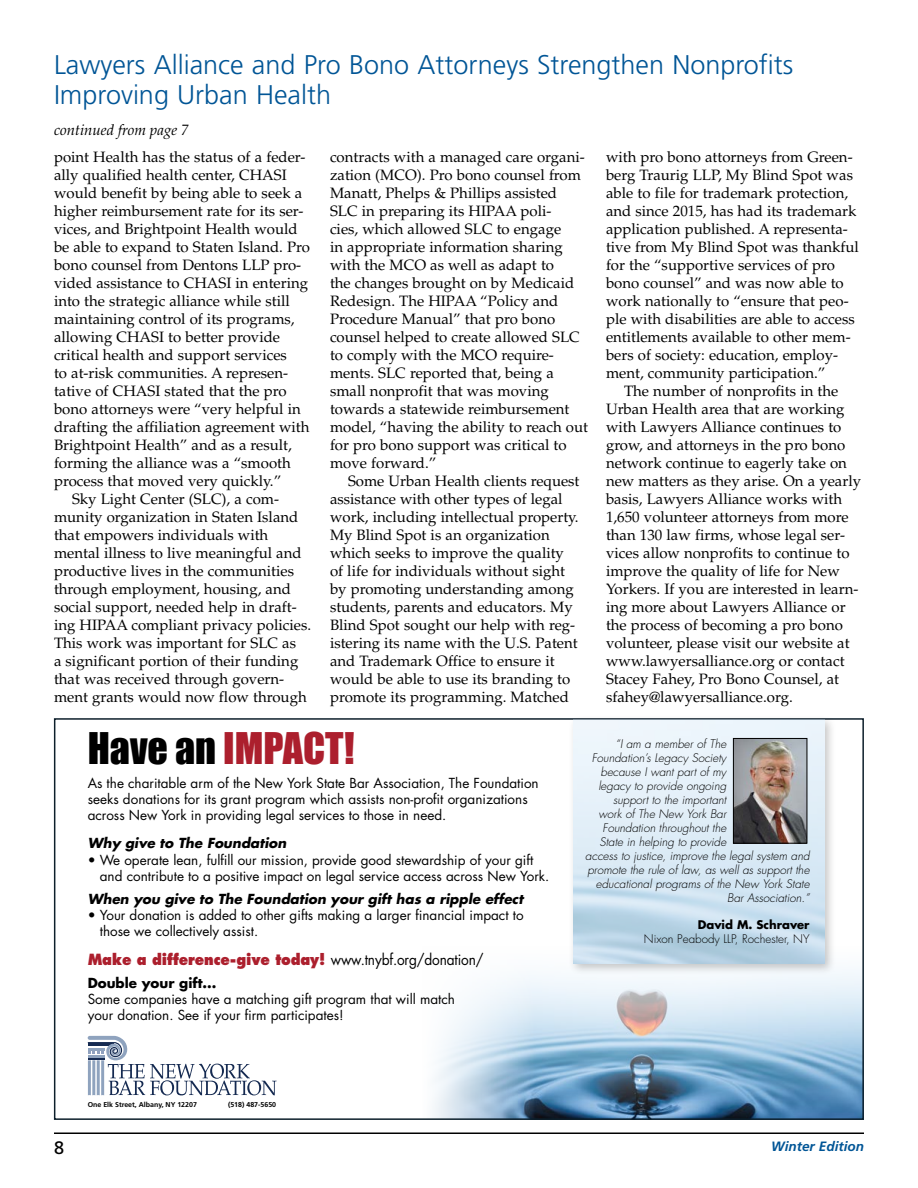
<style>
.page{position:relative;width:918px;height:1188px;background:#fff}
.page>*{position:absolute;margin:0;border:0;box-sizing:border-box;transform-origin:0 0}
.t1{font:40.05px "Impact";color:#ac1f2d}
.t2{font:300 27px/30px "Frutiger";color:#005596}
.t3{font:18px "Frutiger";color:#000}
.t4{font:15px/18px "Palatino";color:#000}
.t5{font:800 15px "Futura";letter-spacing:-.01em;color:#ac1f2d;scale:.91 1}
.t6{font:italic 15px "Palatino";color:#000}
.t7{font:13.5px/16.2px "Futura";color:#000}
.t8{font:italic 700 13.5px "Futura";color:#000}
.t9{font:700 13.5px "Futura";color:#000}
.t10{font:italic 700 13.5px "Frutiger";color:#005596}
.t11{font:italic 300 11.55px "Futura";color:#000}
.t12{font:300 11.55px "Futura";color:#000}
.t13{font:700 11.55px "Futura";color:#000}
.t14{font:700 7.05px "Frutiger";color:#000}
.s1{color:#000}
.s2{font-weight:400;color:#000}
</style>
<div class="page">
<hr style="left:54px;top:1132px;width:810px;height:2px;background:#000">
<img style="left:536px;top:970px;width:325px;height:147px">
<svg style="left:433px;top:975px;width:103px;height:142px"></svg>
<svg style="left:88px;top:1036px;width:189px;height:59px"></svg>
<div style="left:568px;top:714px;width:268px;height:261px;background:#000;opacity:.67"></div>
<img style="left:573px;top:720px;width:252px;height:243px">
<img style="left:735px;top:740px;width:70px;height:102px">
<div style="left:733px;top:738px;width:74px;height:106px;border:1px solid #000"></div>
<h2 class="t2" style="left:54px;top:50px;width:741px">Lawyers Alliance and Pro Bono Attorneys Strengthen Nonprofits<br>Improving Urban Health</h2>
<p class="t6" style="left:54px;top:122px;width:136px">continued from page 7</p>
<p class="t4" style="left:54px;top:148px;width:253px">point Health has the status of a feder-</p>
<p class="t4" style="left:54px;top:166px;width:234px">ally qualified health center, CHASI</p>
<p class="t4" style="left:54px;top:184px;width:250px">would benefit by being able to seek a</p>
<p class="t4" style="left:54px;top:202px;width:251px">higher reimbursement rate for its ser-</p>
<p class="t4" style="left:54px;top:220px;width:245px">vices, and Brightpoint Health would</p>
<p class="t4" style="left:54px;top:238px;width:258px">be able to expand to Staten Island. Pro</p>
<p class="t4" style="left:54px;top:256px;width:249px">bono counsel from Dentons LLP pro-</p>
<p class="t4" style="left:54px;top:274px;width:256px">vided assistance to CHASI in entering</p>
<p class="t4" style="left:54px;top:292px;width:237px">into the strategic alliance while still</p>
<p class="t4" style="left:54px;top:310px;width:242px">maintaining control of its programs,</p>
<p class="t4" style="left:54px;top:328px;width:228px">allowing CHASI to better provide</p>
<p class="t4" style="left:54px;top:346px;width:234px">critical health and support services</p>
<p class="t4" style="left:54px;top:364px;width:236px">to at-risk communities. A represen-</p>
<p class="t4" style="left:54px;top:382px;width:234px">tative of CHASI stated that the pro</p>
<p class="t4" style="left:54px;top:400px;width:248px">bono attorneys were “very helpful in</p>
<p class="t4" style="left:54px;top:418px;width:257px">drafting the affiliation agreement with</p>
<p class="t4" style="left:54px;top:436px;width:239px">Brightpoint Health” and as a result,</p>
<p class="t4" style="left:54px;top:454px;width:238px">forming the alliance was a “smooth</p>
<p class="t4" style="left:54px;top:472px;width:229px">process that moved very quickly.”</p>
<p class="t4" style="left:72px;top:490px;width:209px">Sky Light Center (SLC), a com-</p>
<p class="t4" style="left:54px;top:508px;width:246px">munity organization in Staten Island</p>
<p class="t4" style="left:54px;top:526px;width:216px">that empowers individuals with</p>
<p class="t4" style="left:54px;top:544px;width:249px">mental illness to live meaningful and</p>
<p class="t4" style="left:54px;top:562px;width:242px">productive lives in the communities</p>
<p class="t4" style="left:54px;top:580px;width:238px">through employment, housing, and</p>
<p class="t4" style="left:54px;top:598px;width:244px">social support, needed help in draft-</p>
<p class="t4" style="left:54px;top:616px;width:259px">ing HIPAA compliant privacy policies.</p>
<p class="t4" style="left:54px;top:634px;width:244px">This work was important for SLC as</p>
<p class="t4" style="left:54px;top:652px;width:246px">a significant portion of their funding</p>
<p class="t4" style="left:54px;top:670px;width:232px">that was received through govern-</p>
<p class="t4" style="left:54px;top:688px;width:254px">ment grants would now flow through</p>
<p class="t4" style="left:330px;top:148px;width:259px">contracts with a managed care organi&shy;zation (MCO). Pro bono counsel from Manatt, Phelps &amp; Phillips assisted SLC in preparing its HIPAA poli-<br>cies, which allowed SLC to engage<br>in appropriate information sharing with the MCO as well as adapt to<br>the changes brought on by Medicaid Redesign. The HIPAA “Policy and Procedure Manual” that pro bono counsel helped to create allowed SLC to comply with the MCO require&shy;ments. SLC reported that, being a small nonprofit that was moving towards a statewide reimbursement model, “having the ability to reach out for pro bono support was critical to move forward.”</p>
<p class="t4" style="left:330px;top:472px;width:251px;text-indent:18px">Some Urban Health clients request assistance with other types of legal work, including intellectual property.<br>My Blind Spot is an organization which seeks to improve the quality of life for individuals without sight by promoting understanding among students, parents and educators. My Blind Spot sought our help with reg&shy;istering its name with the U.S. Patent and Trademark Office to ensure it would be able to use its branding to promote its programming. Matched</p>
<p class="t4" style="left:606px;top:148px;width:255px">with pro bono attorneys from Green&shy;berg Traurig LLP, My Blind Spot was able to file for trademark protection, and since 2015, has had its trademark application published. A representa&shy;tive from My Blind Spot was thankful for the “supportive services of pro bono counsel” and was now able to work nationally to “ensure that peo&shy;ple with disabilities are able to access entitlements available to other mem&shy;bers of society: education, employ&shy;ment, community participation.”</p>
<p class="t4" style="left:606px;top:382px;width:257px;text-indent:18px">The number of nonprofits in the Urban Health area that are working with Lawyers Alliance continues to grow, and attorneys in the pro bono network continue to eagerly take on new matters as they arise. On a yearly basis, Lawyers Alliance works with 1,650 volunteer attorneys from more than 130 law firms, whose legal ser&shy;vices allow nonprofits to continue to improve the quality of life for New Yorkers. If you are interested in learn&shy;ing more about Lawyers Alliance or the process of becoming a pro bono volunteer, please visit our website at www.lawyersalliance.org or contact Stacey Fahey, Pro Bono Counsel, at sfahey@lawyersalliance.org.</p>
<h1 class="t1" style="left:88px;top:717px;width:268px"><span class="s1">Have an</span> IMPACT!</h1>
<p class="t7" style="left:88px;top:775px;width:453px">As the charitable arm of the New York State Bar Association, The Foundation seeks donations for its grant program which assists non-profit organizations across New York in providing legal services to those in need.</p>
<p class="t8" style="left:88px;top:834px;width:200px">Why give to The Foundation</p>
<p class="t7" style="left:100px;top:852px;width:451px;text-indent:-12px">• We operate lean, fulfill our mission, provide good stewardship of your gift and contribute to a positive impact on legal service access across New York.</p>
<p class="t8" style="left:88px;top:890px;width:437px">When you give to The Foundation your gift has a ripple effect</p>
<p class="t7" style="left:100px;top:907px;width:425px;text-indent:-12px">• Your donation is added to other gifts making a larger financial impact to those we collectively assist.</p>
<p class="t5" style="left:88px;top:950px;width:437px">Make a difference-give today! <span class="s2">www.tnybf.org/donation/</span></p>
<p class="t9" style="left:88px;top:974px;width:130px">Double your gift...</p>
<p class="t7" style="left:88px;top:991px;width:369px">Some companies have a matching gift program that will match your donation. See if your firm participates!</p>
<p class="t14" style="left:88px;top:1100px;width:111px">One Elk Street, Albany, NY 12207</p>
<p class="t14" style="left:228px;top:1100px;width:50px">(518) 487-5650</p>
<p class="t11" style="left:616px;top:737px;width:112px">“I am a member of The</p>
<p class="t11" style="left:592px;top:751px;width:136px">Foundation’s Legacy Society</p>
<p class="t11" style="left:601px;top:765px;width:127px">because I want part of my</p>
<p class="t11" style="left:598px;top:779px;width:129px">legacy to provide ongoing</p>
<p class="t11" style="left:613px;top:793px;width:115px">support to the important</p>
<p class="t11" style="left:598px;top:807px;width:129px">work of The New York Bar</p>
<p class="t11" style="left:603px;top:821px;width:125px">Foundation throughout the</p>
<p class="t11" style="left:599px;top:835px;width:128px">State in helping to provide</p>
<p class="t11" style="left:585px;top:849px;width:226px">access to justice, improve the legal system and</p>
<p class="t11" style="left:587px;top:862px;width:224px">promote the rule of law, as well as support the</p>
<p class="t11" style="left:596px;top:876px;width:215px">educational programs of the New York State</p>
<p class="t11" style="left:727px;top:890px;width:84px">Bar Association.”</p>
<p class="t13" style="left:698px;top:917px;width:113px">David M. Schraver</p>
<p class="t12" style="left:644px;top:932px;width:167px">Nixon Peabody LLP, Rochester, NY</p>
<p class="t3" style="left:54px;top:1137px;width:12px">8</p>
<p class="t10" style="left:771px;top:1139px;width:94px">Winter Edition</p>
</div>
